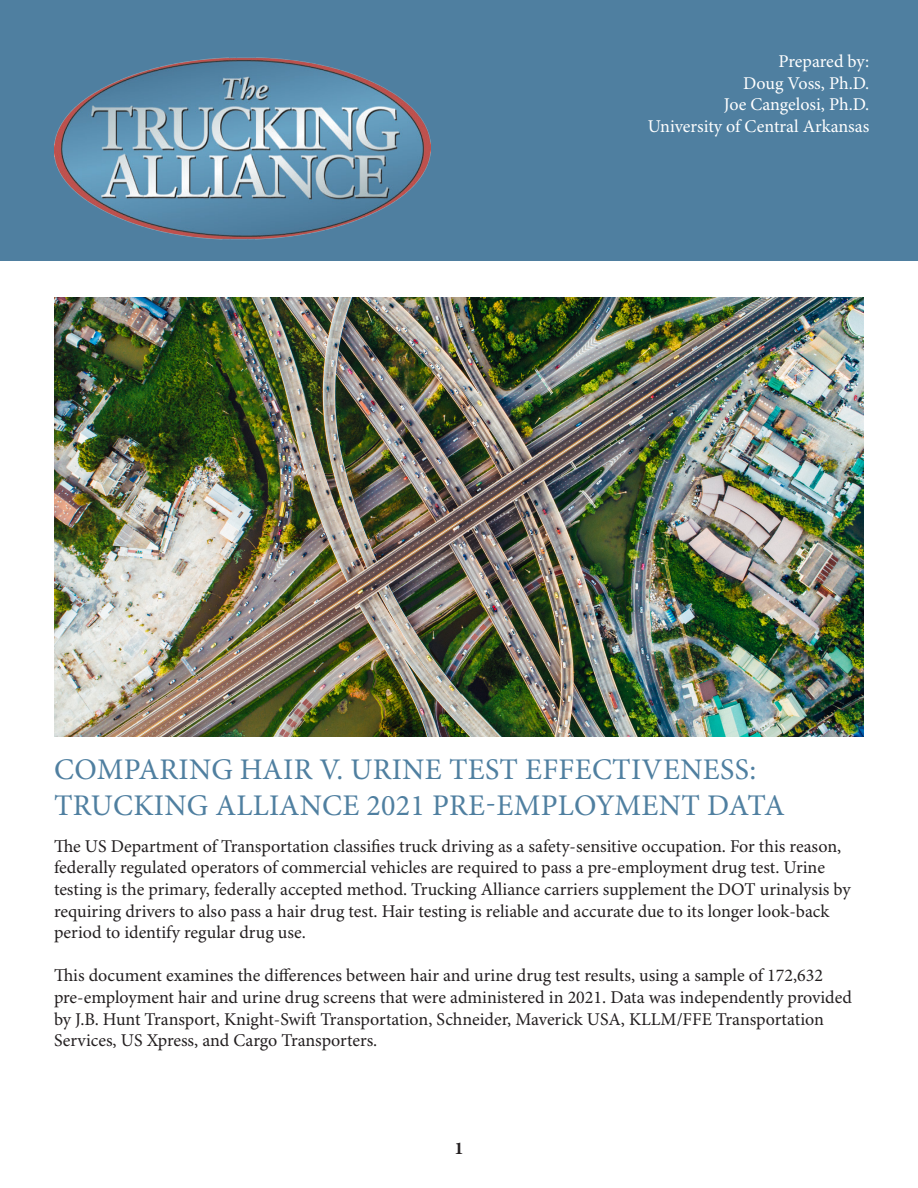
<style>
.page{position:relative;width:918px;height:1188px;background:#fff}
.page>*{position:absolute;margin:0;border:0;box-sizing:border-box;transform-origin:0 0}
.t1{font:30px "Minion Pro";letter-spacing:.01em;color:#4f7fa0}
.t2{font:18px/21.6px "Minion Pro";color:#231f20}
.t3{font:18px "Minion Pro";letter-spacing:-.005em;color:#fff}
.t4{font:18px "Minion Variable Concept";color:#231f20}
</style>
<div class="page">
<div style="left:0;top:0;width:918px;height:261px;background:#4f7fa0"></div>
<img style="left:54px;top:57px;width:376px;height:183px">
<img style="left:54px;top:297px;width:810px;height:439px">
<p class="t3" style="left:779px;top:51px;width:92px">Prepared by:</p>
<p class="t3" style="left:743px;top:72px;width:128px">Doug Voss, Ph.D.</p>
<p class="t3" style="left:724px;top:94px;width:147px">Joe Cangelosi, Ph.D.</p>
<p class="t3" style="left:648px;top:115px;width:223px">University of Central Arkansas</p>
<p class="t1" style="left:54px;top:751px;width:704px">COMPARING HAIR V. URINE TEST EFFECTIVENESS:</p>
<p class="t1" style="left:54px;top:787px;width:732px">TRUCKING ALLIANCE 2021 PRE-EMPLOYMENT DATA</p>
<p class="t2" style="left:54px;top:836px;width:798px">The US Department of Transportation classifies truck driving as a safety-sensitive occupation. For this reason, federally regulated operators of commercial vehicles are required to pass a pre-employment drug test. Urine testing is the primary, federally accepted method. Trucking Alliance carriers supplement the DOT urinalysis by requiring drivers to also pass a hair drug test. Hair testing is reliable and accurate due to its longer look-back</p>
<p class="t2" style="left:54px;top:922px;width:253px">period to identify regular drug use.</p>
<p class="t2" style="left:54px;top:966px;width:799px">This document examines the differences between hair and urine drug test results, using a sample of 172,632 pre-employment hair and urine drug screens that were administered in 2021. Data was independently provided by J.B. Hunt Transport, Knight-Swift Transportation, Schneider, Maverick USA, KLLM/FFE Transportation</p>
<p class="t2" style="left:54px;top:1030px;width:325px">Services, US Xpress, and Cargo Transporters.</p>
<p class="t4" style="left:454px;top:1136px;width:11px">1</p>
</div>
